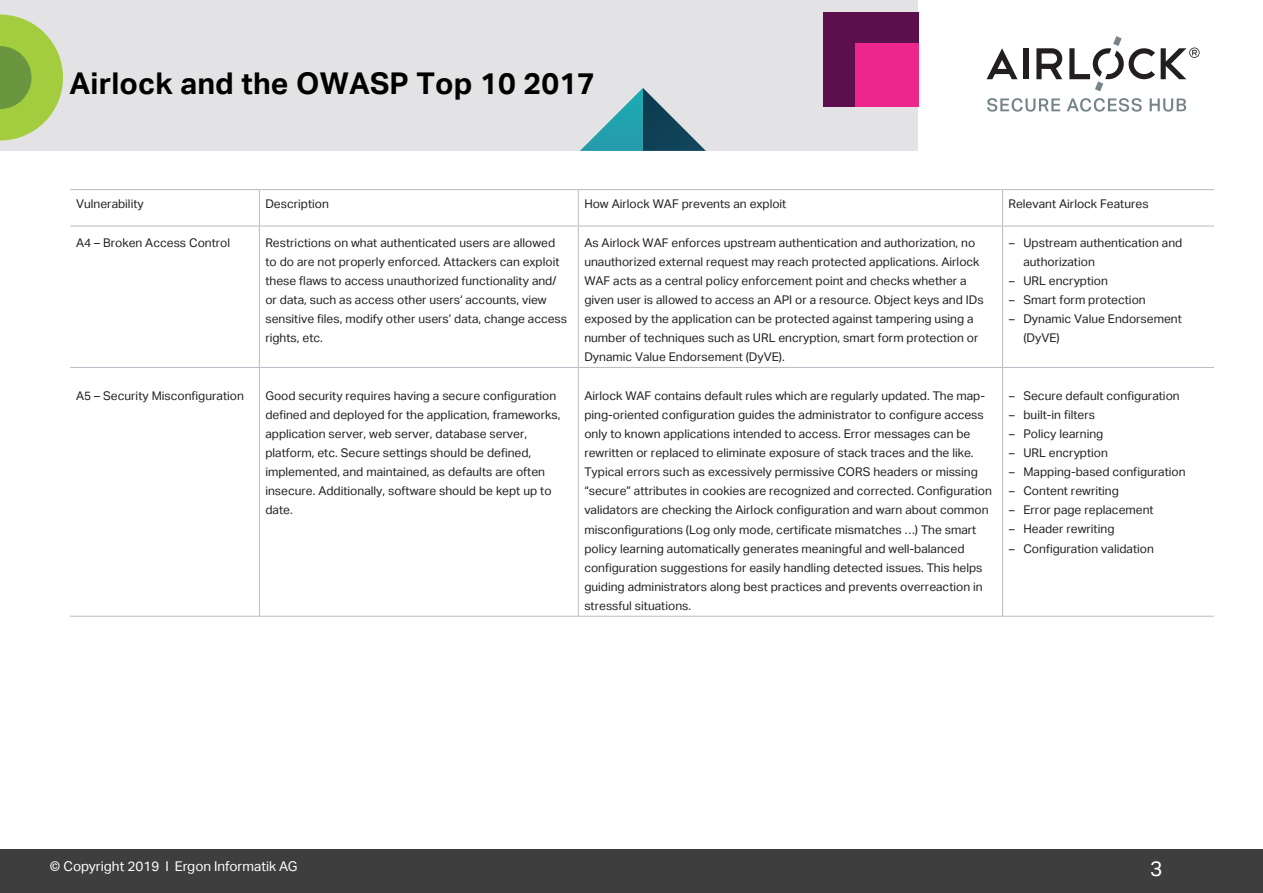
<style>
.page{position:relative;width:1263px;height:893px;background:#fff}
.page>*{position:absolute;margin:0;border:0;box-sizing:border-box;transform-origin:0 0}
.t1{font:700 30px "Aktiv Grotesk";letter-spacing:.005em;color:#000}
.t2{font:21px "Aktiv Grotesk";color:#fff}
.t3{font:13.5px "Aktiv Grotesk";color:#fff}
.t4{font:12px/19.2px "Aktiv Grotesk";color:#231f20}
.s1{font-family:"DTL Argo T Medium"}
</style>
<div class="page">
<div style="left:0;top:0;width:917px;height:151px;background:#e3e3e5"></div>
<svg style="left:987px;top:98px;width:199px;height:14px"></svg>
<svg style="left:1036px;top:48px;width:26px;height:31px"></svg>
<div style="left:1023px;top:48px;width:5px;height:31px;background:#231f20"></div>
<svg style="left:986px;top:48px;width:31px;height:31px"></svg>
<svg style="left:1069px;top:36px;width:86px;height:55px"></svg>
<svg style="left:1161px;top:48px;width:38px;height:31px"></svg>
<div style="left:0;top:849px;width:1263px;height:44px;background:#3e3e3f"></div>
<div style="left:824px;top:12px;width:94px;height:95px;background:#5c0f4c"></div>
<div style="left:855px;top:44px;width:63px;height:63px;background:#ed268b"></div>
<svg style="left:0;top:15px;width:63px;height:126px"></svg>
<svg style="left:580px;top:88px;width:126px;height:63px"></svg>
<hr style="left:70px;top:189px;width:189px;height:1px;background:#babcc3">
<hr style="left:259px;top:189px;width:319px;height:1px;background:#babcc3">
<hr style="left:259px;top:190px;width:1px;height:36px;background:#babcc3">
<hr style="left:578px;top:189px;width:424px;height:1px;background:#babcc3">
<hr style="left:578px;top:190px;width:1px;height:36px;background:#babcc3">
<hr style="left:1002px;top:189px;width:212px;height:1px;background:#babcc3">
<hr style="left:1002px;top:190px;width:1px;height:36px;background:#babcc3">
<hr style="left:70px;top:226px;width:189px;height:1px;background:#babcc3">
<hr style="left:259px;top:226px;width:319px;height:1px;background:#babcc3">
<hr style="left:259px;top:226px;width:1px;height:141px;background:#babcc3">
<hr style="left:578px;top:226px;width:424px;height:1px;background:#babcc3">
<hr style="left:578px;top:226px;width:1px;height:141px;background:#babcc3">
<hr style="left:1002px;top:226px;width:212px;height:1px;background:#babcc3">
<hr style="left:1002px;top:226px;width:1px;height:141px;background:#babcc3">
<hr style="left:70px;top:367px;width:189px;height:1px;background:#babcc3">
<hr style="left:259px;top:367px;width:319px;height:1px;background:#babcc3">
<hr style="left:259px;top:368px;width:1px;height:248px;background:#babcc3">
<hr style="left:578px;top:367px;width:424px;height:1px;background:#babcc3">
<hr style="left:578px;top:368px;width:1px;height:248px;background:#babcc3">
<hr style="left:1002px;top:367px;width:212px;height:1px;background:#babcc3">
<hr style="left:1002px;top:368px;width:1px;height:248px;background:#babcc3">
<hr style="left:70px;top:616px;width:189px;height:1px;background:#babcc3">
<hr style="left:259px;top:616px;width:319px;height:1px;background:#babcc3">
<hr style="left:578px;top:616px;width:424px;height:1px;background:#babcc3">
<hr style="left:1002px;top:616px;width:212px;height:1px;background:#babcc3">
<h1 class="t1" style="left:69px;top:66px;width:527px">Airlock and the OWASP Top 10 2017</h1>
<p class="t4" style="left:76px;top:195px;width:69px">Vulnerability</p>
<p class="t4" style="left:265px;top:195px;width:65px">Description</p>
<p class="t4" style="left:584px;top:195px;width:204px">How Airlock WAF prevents an exploit</p>
<p class="t4" style="left:1008px;top:195px;width:142px">Relevant Airlock Features</p>
<p class="t4" style="left:76px;top:233px;width:156px">A4 – Broken Access Control</p>
<p class="t4" style="left:265px;top:233px;width:303px">Restrictions on what authenticated users are allowed to do are not properly enforced. Attackers can exploit these flaws to access unauthorized functionality and/ or data, such as access other users‘ accounts, view sensitive files, modify other users’ data, change access rights, etc.</p>
<p class="t4" style="left:584px;top:233px;width:401px">As Airlock WAF enforces upstream authentication and authorization, no unauthorized external request may reach protected applications. Airlock WAF acts as a central policy enforcement point and checks whether a given user is allowed to access an API or a resource. Object keys and IDs exposed by the application can be protected against tampering using a number of techniques such as URL encryption, smart form protection or Dynamic Value Endorsement (DyVE).</p>
<p class="t4" style="left:1023px;top:233px;width:160px;text-indent:-15px"><span class="s1">–</span> Upstream authentication and authorization</p>
<p class="t4" style="left:1008px;top:271px;width:101px"><span class="s1">–</span> URL encryption</p>
<p class="t4" style="left:1008px;top:290px;width:139px"><span class="s1">–</span> Smart form protection</p>
<p class="t4" style="left:1023px;top:309px;width:160px;text-indent:-15px"><span class="s1">–</span> Dynamic Value Endorsement (DyVE)</p>
<p class="t4" style="left:76px;top:386px;width:169px">A5 – Security Misconfiguration</p>
<p class="t4" style="left:265px;top:386px;width:297px">Good security requires having a secure configuration defined and deployed for the application, frameworks, application server, web server, database server, platform, etc. Secure settings should be defined, implemented, and maintained, as defaults are often insecure. Additionally, software should be kept up to date.</p>
<p class="t4" style="left:584px;top:386px;width:409px">Airlock WAF contains default rules which are regularly updated. The map&shy;ping-oriented configuration guides the administrator to configure access only to known applications intended to access. Error messages can be rewritten or replaced to eliminate exposure of stack traces and the like.<br>Typical errors such as excessively permissive CORS headers or missing “secure” attributes in cookies are recognized and corrected. Configuration validators are checking the Airlock configuration and warn about common misconfigurations (Log only mode, certificate mismatches …) The smart policy learning automatically generates meaningful and well-balanced configuration suggestions for easily handling detected issues. This helps guiding administrators along best practices and prevents overreaction in stressful situations.</p>
<p class="t4" style="left:1008px;top:386px;width:173px"><span class="s1">–</span> Secure default configuration</p>
<p class="t4" style="left:1008px;top:405px;width:88px"><span class="s1">–</span> built-in filters</p>
<p class="t4" style="left:1008px;top:424px;width:96px"><span class="s1">–</span> Policy learning</p>
<p class="t4" style="left:1008px;top:443px;width:101px"><span class="s1">–</span> URL encryption</p>
<p class="t4" style="left:1008px;top:462px;width:179px"><span class="s1">–</span> Mapping-based configuration</p>
<p class="t4" style="left:1008px;top:481px;width:112px"><span class="s1">–</span> Content rewriting</p>
<p class="t4" style="left:1008px;top:501px;width:147px"><span class="s1">–</span> Error page replacement</p>
<p class="t4" style="left:1008px;top:520px;width:107px"><span class="s1">–</span> Header rewriting</p>
<p class="t4" style="left:1008px;top:539px;width:147px"><span class="s1">–</span> Configuration validation</p>
<p class="t3" style="left:50px;top:858px;width:249px">© Copyright 2019 I Ergon Informatik AG</p>
<h2 class="t2" style="left:1150px;top:856px;width:14px">3</h2>
</div>
